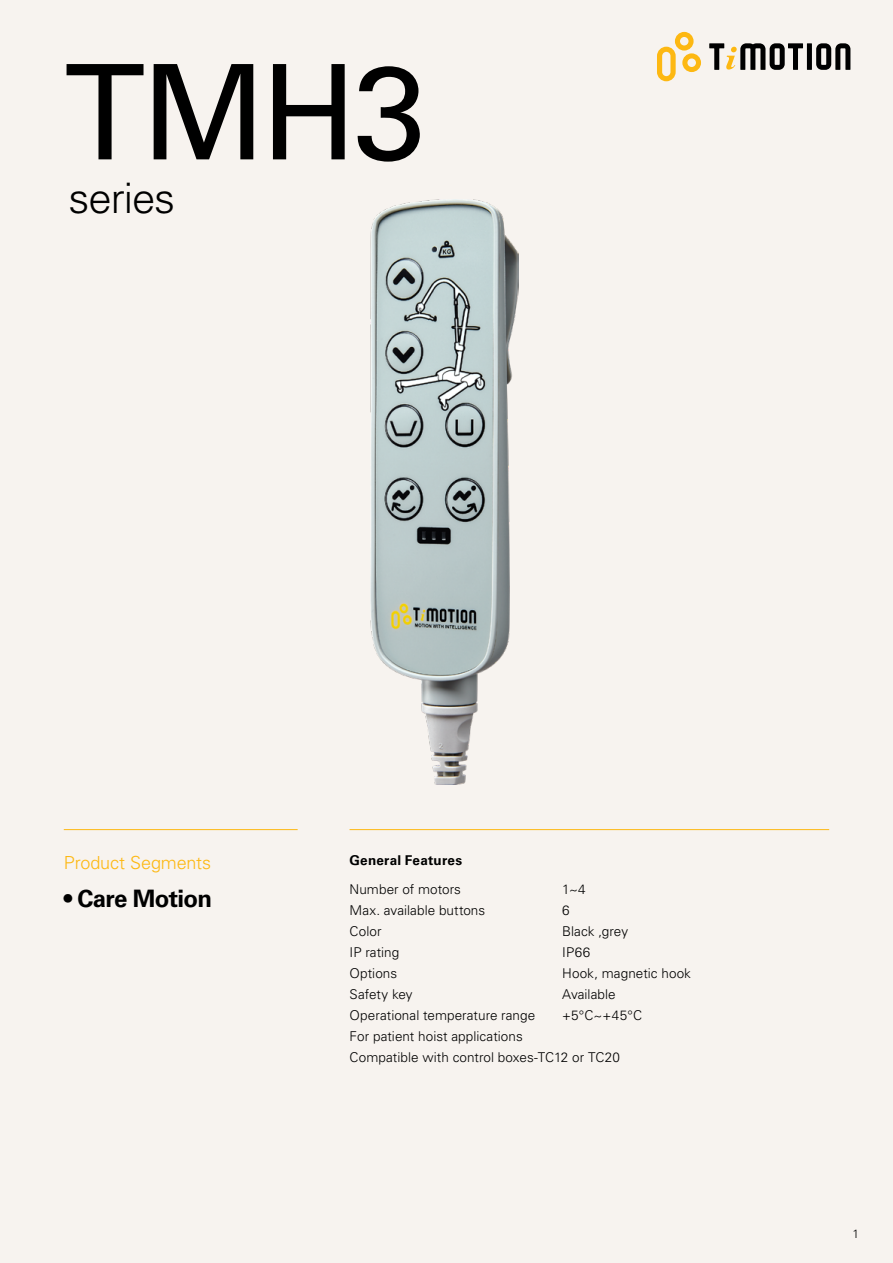
<style>
.page{position:relative;width:893px;height:1263px;background:#f7f3ef}
.page>*{position:absolute;margin:0;border:0;box-sizing:border-box;transform-origin:0 0}
.t1{font:132px "Univers LT Std";color:#000}
.t2{font:300 42px "Univers LT Std";letter-spacing:-.025em;color:#000}
.t3{font:700 24px "Univers LT Std";letter-spacing:-.025em;color:#000}
.t4{font:300 18px "Univers LT Std";letter-spacing:-.005em;color:#fdb812}
.t5{font:300 13.5px/21px "Univers LT Std";letter-spacing:.005em;color:#000}
.t6{font:700 13.5px "Univers LT Std";letter-spacing:.015em;color:#000}
.t7{font:300 12px "Univers LT Std";color:#000}
</style>
<div class="page">
<svg style="left:657px;top:32px;width:44px;height:49px"></svg>
<div style="left:807px;top:43px;width:5px;height:27px;background:#000"></div>
<svg style="left:816px;top:43px;width:34px;height:27px"></svg>
<svg style="left:709px;top:43px;width:94px;height:27px"></svg>
<hr style="left:350px;top:829px;width:479px;height:1px;background:#fdb812">
<hr style="left:64px;top:829px;width:234px;height:1px;background:#fdb812">
<img style="left:370px;top:200px;width:149px;height:585px">
<h1 class="t1" style="left:64px;top:34px;width:364px">TMH3</h1>
<h2 class="t2" style="left:69px;top:173px;width:108px">series</h2>
<h3 class="t4" style="left:64px;top:851px;width:149px">Product Segments</h3>
<h3 class="t3" style="left:64px;top:884px;width:150px">• Care Motion</h3>
<p class="t6" style="left:350px;top:852px;width:114px">General Features</p>
<p class="t5" style="left:350px;top:879px;width:113px">Number of motors</p>
<p class="t5" style="left:562px;top:879px;width:25px">1~4</p>
<p class="t5" style="left:350px;top:900px;width:137px">Max. available buttons</p>
<p class="t5" style="left:562px;top:900px;width:9px">6</p>
<p class="t5" style="left:350px;top:921px;width:34px">Color</p>
<p class="t5" style="left:562px;top:921px;width:67px">Black ,grey</p>
<p class="t5" style="left:350px;top:942px;width:51px">IP rating</p>
<p class="t5" style="left:562px;top:942px;width:30px">IP66</p>
<p class="t5" style="left:350px;top:963px;width:49px">Options</p>
<p class="t5" style="left:562px;top:963px;width:130px">Hook, magnetic hook</p>
<p class="t5" style="left:350px;top:984px;width:65px">Safety key</p>
<p class="t5" style="left:562px;top:984px;width:55px">Available</p>
<p class="t5" style="left:350px;top:1005px;width:187px">Operational temperature range</p>
<p class="t5" style="left:562px;top:1005px;width:81px">+5°C~+45°C</p>
<p class="t5" style="left:350px;top:1026px;width:272px">For patient hoist applications<br>Compatible with control boxes-TC12 or TC20</p>
<p class="t7" style="left:852px;top:1226px;width:8px">1</p>
</div>
